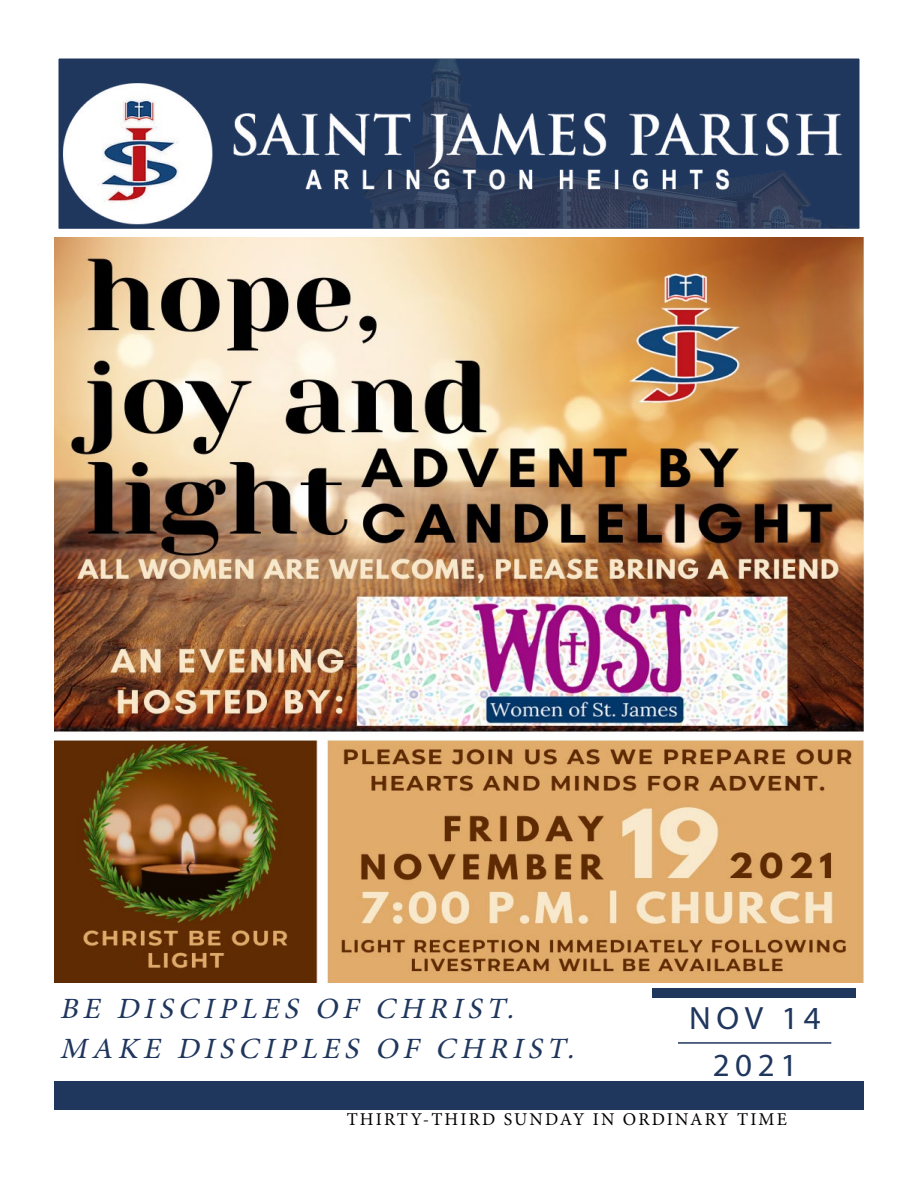
<style>
.page{position:relative;width:918px;height:1188px;background:#fff}
.page>*{position:absolute;margin:0;border:0;box-sizing:border-box;transform-origin:0 0}
.t1{font:32.4px/46.5px "Myriad Pro";letter-spacing:.17em;color:#1f365d;text-align:center}
.t2{font:italic 29.4px/40.5px "Minion Pro";color:#1f365d}
.t3{font:18px "Minion Pro";letter-spacing:.12em;color:#000}
</style>
<div class="page">
<div style="left:652px;top:988px;width:203px;height:10px;background:#1f365d"></div>
<hr style="left:678px;top:1042px;width:153px;height:2px;background:#1f365d">
<img style="left:260px;top:59px;width:600px;height:168px">
<img style="left:58px;top:58px;width:787px;height:168px">
<div style="left:54px;top:1082px;width:810px;height:28px;background:#1f365d"></div>
<img style="left:54px;top:238px;width:810px;height:745px">
<p class="t2" style="left:60px;top:988px;width:524px">BE DISCIPLES OF CHRIST.<br>MAKE DISCIPLES OF CHRIST.</p>
<p class="t1" style="left:689px;top:995px;width:133px">NOV 14<br>2021</p>
<p class="t3" style="left:347px;top:1108px;width:442px">THIRTY-THIRD SUNDAY IN ORDINARY TIME</p>
</div>
